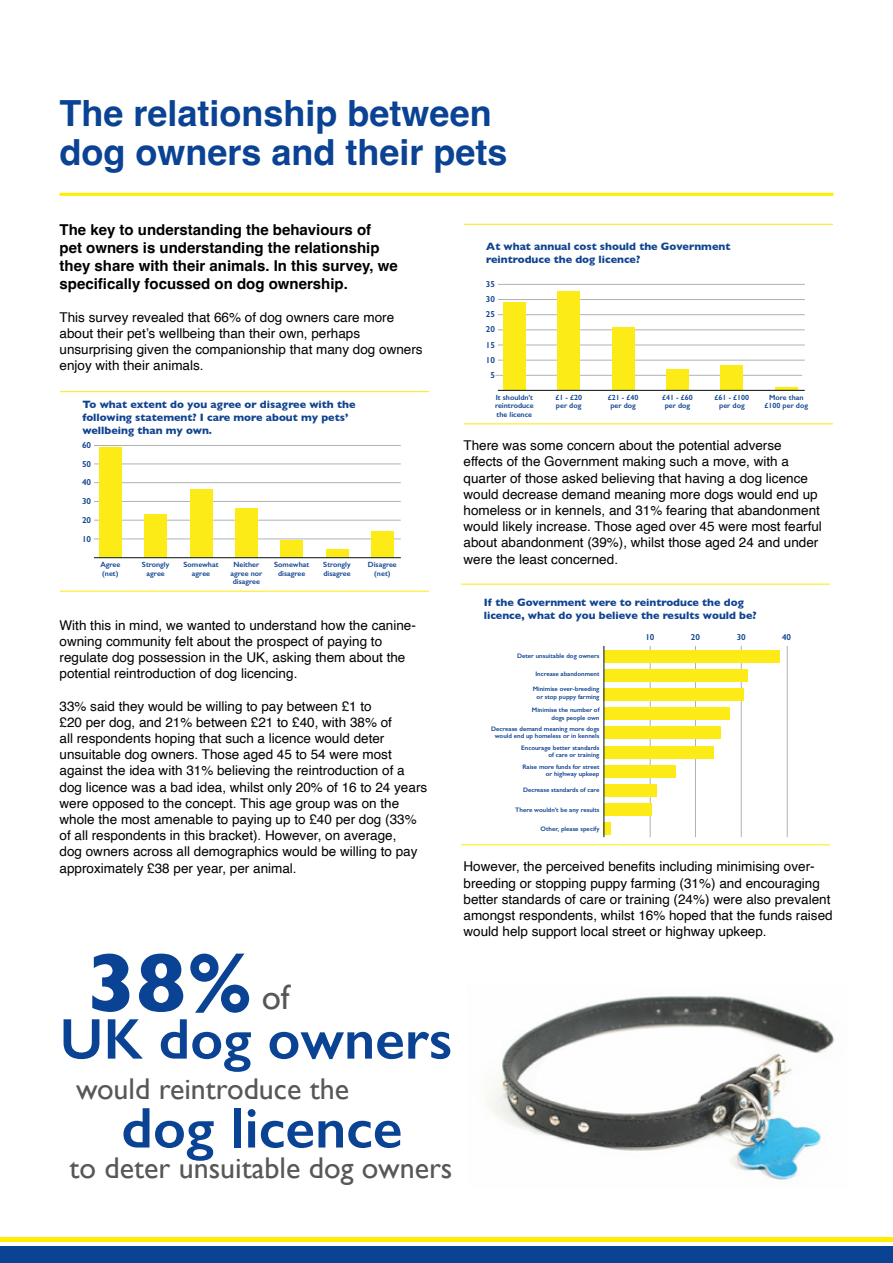
<style>
.page{position:relative;width:893px;height:1263px;background:#fff}
.page>*{position:absolute;margin:0;border:0;box-sizing:border-box;transform-origin:0 0}
.t1{font:700 84px "Gill Sans";color:#0a4294}
.t2{font:600 57.6px "Gill Sans";color:#0a4294}
.t3{font:700 36px/39px "Helvetica";color:#0a4294}
.t4{font:34.8px "Gill Sans";color:#575756}
.t5{font:30px "Gill Sans";color:#575756}
.t6{font:700 15px/18px "Helvetica";color:#000}
.t7{font:13.5px/16.2px "Helvetica";color:#000}
.t8{font:700 10.8px/13px "Gill Sans";color:#114490}
.t9{font:600 8.7px/15.1px "Gill Sans";color:#114490;text-align:center}
.t10{font:600 7.65px/8.7px "Gill Sans";color:#114490;text-align:center}
.t11{font:600 6.45px/7.5px "Gill Sans";color:#114490;text-align:right}
</style>
<div class="page">
<div style="left:0;top:1246px;width:893px;height:17px;background:#0a4294"></div>
<div style="left:0;top:1237px;width:893px;height:5px;background:#ffed00"></div>
<hr style="left:60px;top:193px;width:773px;height:3px;background:#ffed00">
<img style="left:486px;top:996px;width:348px;height:186px">
<hr style="left:650px;top:646px;width:1px;height:191px;background:#b3b2b2">
<hr style="left:695px;top:646px;width:1px;height:191px;background:#b3b2b2">
<hr style="left:787px;top:646px;width:1px;height:191px;background:#b3b2b2">
<hr style="left:741px;top:646px;width:1px;height:191px;background:#b3b2b2">
<div style="left:604px;top:650px;width:175px;height:12px;background:#fdeb18"></div>
<div style="left:604px;top:669px;width:144px;height:12px;background:#fdeb18"></div>
<div style="left:604px;top:688px;width:140px;height:13px;background:#fdeb18"></div>
<div style="left:604px;top:708px;width:126px;height:12px;background:#fdeb18"></div>
<div style="left:604px;top:746px;width:109px;height:12px;background:#fdeb18"></div>
<div style="left:604px;top:727px;width:116px;height:12px;background:#fdeb18"></div>
<div style="left:604px;top:765px;width:71px;height:12px;background:#fdeb18"></div>
<div style="left:604px;top:784px;width:53px;height:13px;background:#fdeb18"></div>
<div style="left:604px;top:803px;width:48px;height:13px;background:#fdeb18"></div>
<div style="left:604px;top:823px;width:7px;height:12px;background:#fdeb18"></div>
<hr style="left:603px;top:646px;width:1px;height:191px;background:#162322">
<hr style="left:462px;top:584px;width:368px;height:1px;background:#fdeb18">
<hr style="left:462px;top:844px;width:368px;height:1px;background:#fdeb18">
<hr style="left:495px;top:375px;width:307px;height:1px;background:#b3b2b2">
<hr style="left:498px;top:360px;width:307px;height:1px;background:#b3b2b2">
<hr style="left:498px;top:345px;width:307px;height:1px;background:#b3b2b2">
<hr style="left:498px;top:330px;width:307px;height:1px;background:#b3b2b2">
<hr style="left:498px;top:314px;width:307px;height:1px;background:#b3b2b2">
<hr style="left:498px;top:299px;width:307px;height:1px;background:#b3b2b2">
<hr style="left:498px;top:284px;width:307px;height:1px;background:#b3b2b2">
<div style="left:503px;top:303px;width:23px;height:87px;background:#fdeb18"></div>
<div style="left:557px;top:292px;width:23px;height:98px;background:#fdeb18"></div>
<div style="left:612px;top:327px;width:22px;height:63px;background:#fdeb18"></div>
<div style="left:666px;top:369px;width:23px;height:21px;background:#fdeb18"></div>
<div style="left:721px;top:365px;width:22px;height:25px;background:#fdeb18"></div>
<hr style="left:775px;top:387px;width:23px;height:3px;background:#fdeb18">
<hr style="left:498px;top:390px;width:307px;height:1px;background:#162322">
<hr style="left:464px;top:224px;width:369px;height:1px;background:#fdeb18">
<hr style="left:464px;top:423px;width:369px;height:1px;background:#fdeb18">
<hr style="left:94px;top:539px;width:307px;height:1px;background:#b3b2b2">
<hr style="left:94px;top:520px;width:307px;height:1px;background:#b3b2b2">
<hr style="left:94px;top:501px;width:307px;height:1px;background:#b3b2b2">
<hr style="left:94px;top:482px;width:307px;height:1px;background:#b3b2b2">
<hr style="left:94px;top:464px;width:307px;height:1px;background:#b3b2b2">
<hr style="left:94px;top:445px;width:307px;height:1px;background:#b3b2b2">
<div style="left:99px;top:447px;width:23px;height:111px;background:#fdeb18"></div>
<div style="left:144px;top:514px;width:23px;height:44px;background:#fdeb18"></div>
<div style="left:190px;top:490px;width:22px;height:68px;background:#fdeb18"></div>
<div style="left:235px;top:508px;width:23px;height:50px;background:#fdeb18"></div>
<div style="left:280px;top:540px;width:23px;height:18px;background:#fdeb18"></div>
<div style="left:326px;top:549px;width:22px;height:9px;background:#fdeb18"></div>
<div style="left:371px;top:531px;width:23px;height:27px;background:#fdeb18"></div>
<hr style="left:94px;top:557px;width:307px;height:1px;background:#162322">
<hr style="left:60px;top:391px;width:369px;height:1px;background:#fdeb18">
<hr style="left:60px;top:591px;width:369px;height:1px;background:#fdeb18">
<h3 class="t3" style="left:60px;top:97px;width:450px">The relationship between dog owners and their pets</h3>
<p class="t6" style="left:60px;top:223px;width:340px">The key to understanding the behaviours of<br>pet owners is understanding the relationship they share with their animals. In this survey, we specifically focussed on dog ownership.</p>
<p class="t7" style="left:60px;top:309px;width:365px">This survey revealed that 66% of dog owners care more about their pet’s wellbeing than their own, perhaps unsurprising given the companionship that many dog owners enjoy with their animals.</p>
<p class="t8" style="left:486px;top:239px;width:246px">At what annual cost should the Government reintroduce the dog licence?</p>
<p class="t9" style="left:486px;top:276px;width:11px">35</p>
<p class="t9" style="left:486px;top:307px;width:11px">25<br>20<br>15<br>10<br>5</p>
<p class="t9" style="left:486px;top:292px;width:11px">30</p>
<p class="t10" style="left:495px;top:393px;width:40px;text-align:justify">It shouldn’t reintroduce the licence</p>
<p class="t10" style="left:555px;top:393px;width:28px;text-align:left">£1 - £20 per dog</p>
<p class="t10" style="left:608px;top:393px;width:32px">£21 - £40 per dog</p>
<p class="t10" style="left:662px;top:393px;width:32px">£41 - £60 per dog</p>
<p class="t10" style="left:715px;top:393px;width:36px">£61 - £100 per dog</p>
<p class="t10" style="left:769px;top:393px;width:36px">More than</p>
<p class="t8" style="left:82px;top:398px;width:275px">To what extent do you agree or disagree with the</p>
<p class="t10" style="left:764px;top:401px;width:45px">£100 per dog</p>
<p class="t8" style="left:82px;top:411px;width:267px">following statement? I care more about my pets’ wellbeing than my own.</p>
<p class="t9" style="left:82px;top:456px;width:11px">50</p>
<p class="t7" style="left:463px;top:438px;width:360px">There was some concern about the potential adverse effects of the Government making such a move, with a quarter of those asked believing that having a dog licence would decrease demand meaning more dogs would end up homeless or in kennels, and 31% fearing that abandonment would likely increase. Those aged over 45 were most fearful about abandonment (39%), whilst those aged 24 and under were the least concerned.</p>
<p class="t9" style="left:82px;top:438px;width:11px">60</p>
<p class="t9" style="left:82px;top:473px;width:11px;line-height:18.8px;text-align:justify">40<br>30<br>20<br>10</p>
<p class="t10" style="left:100px;top:560px;width:22px;text-align:left">Agree (net)</p>
<p class="t10" style="left:142px;top:560px;width:29px">Strongly agree</p>
<p class="t10" style="left:184px;top:560px;width:36px">Somewhat agree</p>
<p class="t10" style="left:274px;top:560px;width:36px">Somewhat disagree</p>
<p class="t10" style="left:323px;top:560px;width:29px;text-align:left">Strongly disagree</p>
<p class="t10" style="left:368px;top:560px;width:31px">Disagree (net)</p>
<p class="t10" style="left:230px;top:560px;width:33px">Neither agree nor disagree</p>
<p class="t7" style="left:60px;top:617px;width:358px">With this in mind, we wanted to understand how the canine&shy;owning community felt about the prospect of paying to regulate dog possession in the UK, asking them about the potential reintroduction of dog licencing.</p>
<p class="t7" style="left:60px;top:698px;width:369px">33% said they would be willing to pay between £1 to<br>£20 per dog, and 21% between £21 to £40, with 38% of<br>all respondents hoping that such a licence would deter unsuitable dog owners. Those aged 45 to 54 were most against the idea with 31% believing the reintroduction of a dog licence was a bad idea, whilst only 20% of 16 to 24 years were opposed to the concept. This age group was on the whole the most amenable to paying up to £40 per dog (33% of all respondents in this bracket). However, on average,<br>dog owners across all demographics would be willing to pay approximately £38 per year, per animal.</p>
<h1 class="t1" style="left:86px;top:916px;width:169px">38%</h1>
<h3 class="t4" style="left:262px;top:977px;width:29px">of</h3>
<h2 class="t2" style="left:60px;top:1004px;width:394px">UK dog owners</h2>
<h3 class="t5" style="left:76px;top:1071px;width:275px">would reintroduce the</h3>
<h2 class="t2" style="left:121px;top:1093px;width:283px">dog licence</h2>
<h3 class="t5" style="left:70px;top:1150px;width:384px">to deter unsuitable dog owners</h3>
<p class="t8" style="left:484px;top:595px;width:274px">If the Government were to reintroduce the dog licence, what do you believe the results would be?</p>
<p class="t9" style="left:645px;top:630px;width:11px">10</p>
<p class="t9" style="left:691px;top:630px;width:11px">20</p>
<p class="t9" style="left:737px;top:630px;width:11px">30</p>
<p class="t9" style="left:782px;top:630px;width:11px">40</p>
<p class="t11" style="left:517px;top:652px;width:84px">Deter unsuitable dog owners</p>
<p class="t11" style="left:535px;top:670px;width:66px">Increase abandonment</p>
<p class="t11" style="left:533px;top:685px;width:68px">Minimise over-breeding or stop puppy farming</p>
<p class="t11" style="left:532px;top:706px;width:69px">Minimise the number of dogs people own</p>
<p class="t11" style="left:491px;top:725px;width:110px;text-align:center">Decrease demand meaning more dogs would end up homeless or in kennels</p>
<p class="t11" style="left:521px;top:744px;width:80px">Encourage better standards of care or training</p>
<p class="t11" style="left:522px;top:763px;width:79px">Raise more funds for street or highway upkeep</p>
<p class="t11" style="left:523px;top:786px;width:78px">Decrease standards of care</p>
<p class="t11" style="left:541px;top:825px;width:60px">Other, please specify</p>
<p class="t11" style="left:515px;top:806px;width:86px">There wouldn’t be any results</p>
<p class="t7" style="left:463px;top:859px;width:371px">However, the perceived benefits including minimising over&shy;breeding or stopping puppy farming (31%) and encouraging better standards of care or training (24%) were also prevalent amongst respondents, whilst 16% hoped that the funds raised would help support local street or highway upkeep.</p>
</div>
